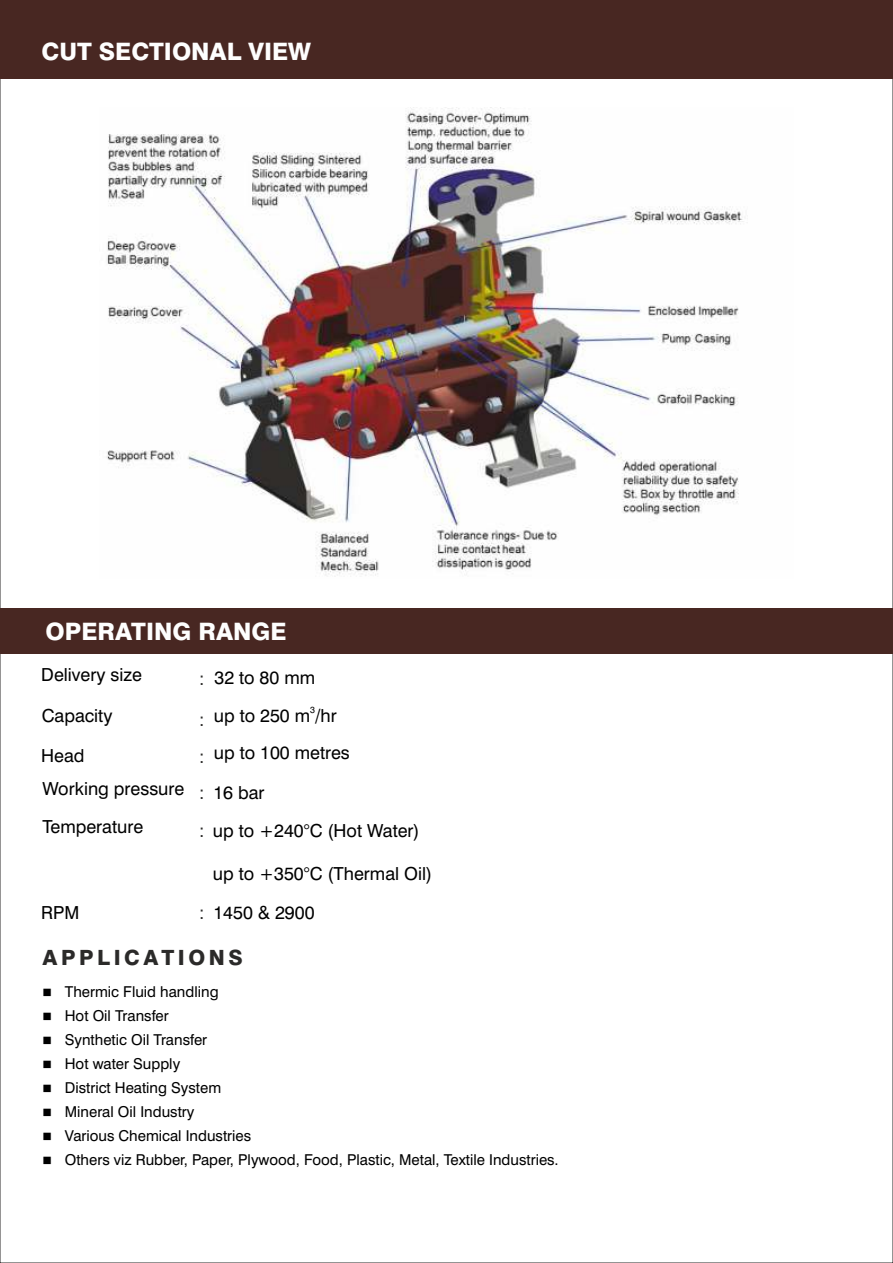
<style>
.page{position:relative;width:893px;height:1263px;background:#fff}
.page>*{position:absolute;margin:0;border:0;box-sizing:border-box;transform-origin:0 0}
.t1{font:800 24px "Swiss 721 BT";color:#fefefe}
.t2{font:800 21px "Swiss 721 BT";letter-spacing:.17em;color:#2b2a29}
.t3{font:18px/36.8px "Swiss 721 BT";color:#000}
.t4{font:18px/36.5px "Swiss 721 BT";color:#2b2a29;text-align:justify}
.t5{font:15px "Swiss 721 BT";color:#000}
.t6{font:9px "Swiss 721 BT";color:#000}
.s1{color:#2b2a29}
</style>
<div class="page">
<div style="left:0;top:609px;width:893px;height:45px;background:#482722"></div>
<div style="left:0;top:0;width:893px;height:79px;background:#482722"></div>
<img style="left:106px;top:108px;width:638px;height:469px">
<h1 class="t1" style="left:42px;top:42px;width:271px">CUT SECTIONAL VIEW</h1>
<h1 class="t1" style="left:46px;top:622px;width:242px">OPERATING RANGE</h1>
<p class="t3" style="left:41px;top:658px;width:102px">Delivery size</p>
<p class="t3" style="left:214px;top:661px;width:102px">32 to 80 mm</p>
<p class="t3" style="left:42px;top:699px;width:72px">Capacity</p>
<p class="t3" style="left:41px;top:741px;width:145px;line-height:32.5px">Head<br>Working pressure</p>
<p class="t3" style="left:42px;top:810px;width:102px">Temperature</p>
<p class="t4" style="left:199px;top:662px;width:7px">:</p>
<p class="t4" style="left:199px;top:703px;width:7px">: : :</p>
<p class="t4" style="left:199px;top:814px;width:7px">:</p>
<p class="t6" style="left:310px;top:706px;width:6px">3</p>
<p class="t3" style="left:214px;top:699px;width:137px">up to 250 m /hr up to 100 metres</p>
<p class="t3" style="left:213px;top:775px;width:208px;line-height:38.1px">16 bar<br>up to +240°C (Hot Water)</p>
<p class="t3" style="left:213px;top:857px;width:221px">up to +350°C (Thermal Oil)</p>
<p class="t3" style="left:41px;top:896px;width:40px">RPM</p>
<p class="t3" style="left:199px;top:896px;width:117px"><span class="s1">:</span> 1450 &amp; 2900</p>
<h2 class="t2" style="left:43px;top:949px;width:202px">APPLICATIONS</h2>
<p class="t5" style="left:43px;top:986px;width:178px">■ Thermic Fluid handling</p>
<p class="t5" style="left:43px;top:1010px;width:128px">■ Hot Oil Transfer</p>
<p class="t5" style="left:43px;top:1034px;width:166px">■ Synthetic Oil Transfer</p>
<p class="t5" style="left:43px;top:1058px;width:139px">■ Hot water Supply</p>
<p class="t5" style="left:43px;top:1082px;width:180px">■ District Heating System</p>
<p class="t5" style="left:43px;top:1105px;width:153px">■ Mineral Oil Industry</p>
<p class="t5" style="left:43px;top:1129px;width:210px">■ Various Chemical Industries</p>
<p class="t5" style="left:43px;top:1153px;width:518px">■ Others viz Rubber, Paper, Plywood, Food, Plastic, Metal, Textile Industries.</p>
</div>
